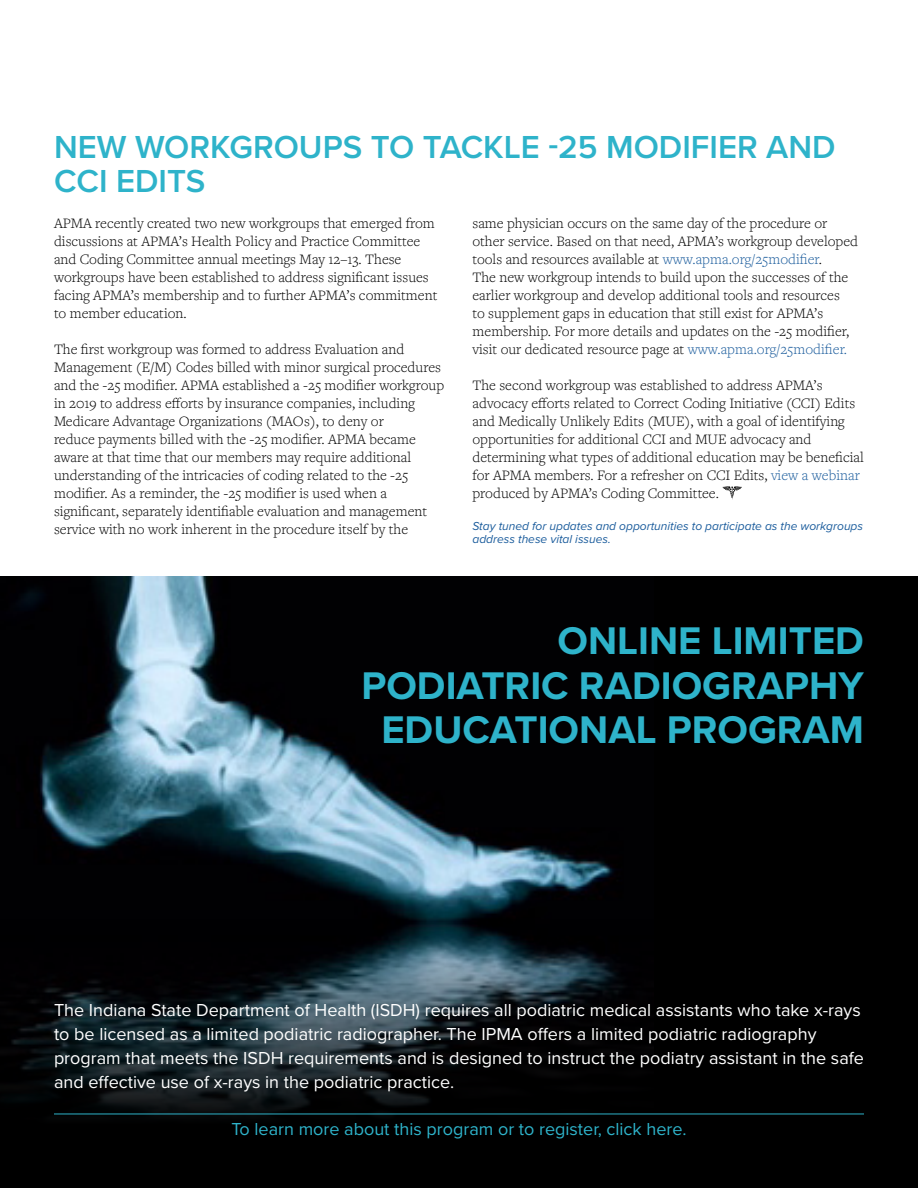
<style>
.page{position:relative;width:918px;height:1188px;background:#fff}
.page>*{position:absolute;margin:0;border:0;box-sizing:border-box;transform-origin:0 0}
.t1{font:700 39.9px/44.4px "Proxima Nova";color:#2eb3ca;text-align:right}
.t2{font:600 33px/34.5px "Proxima Nova";color:#2eb3ca}
.t3{font:18px/24px "Proxima Nova";color:#fff}
.t4{font:18px "Proxima Nova";color:#2eb3ca}
.t5{font:300 15px/18px "Freight Text Pro";color:#000}
.t6{font:italic 12px/13.5px "Proxima Nova";color:#1c5d9d}
.s1{color:#1c5d9d}
</style>
<div class="page">
<div style="left:0;top:576px;width:918px;height:612px;background:#000"></div>
<img style="left:11px;top:576px;width:643px;height:538px">
<hr style="left:54px;top:1114px;width:810px;height:1px;background:#2eb3ca">
<svg style="left:722px;top:486px;width:20px;height:14px"></svg>
<h2 class="t2" style="left:54px;top:129px;width:783px">NEW WORKGROUPS TO TACKLE -25 MODIFIER AND<br>CCI EDITS</h2>
<p class="t5" style="left:472px;top:214px;width:387px">same physician occurs on the same day of the procedure or other service. Based on that need, APMA’s workgroup developed tools and resources available at <span class="s1">www.apma.org/25modifier</span>.<br>The new workgroup intends to build upon the successes of the earlier workgroup and develop additional tools and resources<br>to supplement gaps in education that still exist for APMA’s membership. For more details and updates on the -25 modifier, visit our dedicated resource page at <span class="s1">www.apma.org/25modifier.</span></p>
<p class="t5" style="left:472px;top:376px;width:393px">The second workgroup was established to address APMA’s advocacy efforts related to Correct Coding Initiative (CCI) Edits and Medically Unlikely Edits (MUE), with a goal of identifying opportunities for additional CCI and MUE advocacy and determining what types of additional education may be beneficial for APMA members. For a refresher on CCI Edits, <span class="s1">view a webinar </span>produced by APMA’s Coding Committee.</p>
<p class="t6" style="left:473px;top:518px;width:392px">Stay tuned for updates and opportunities to participate as the workgroups address these vital issues.</p>
<p class="t5" style="left:54px;top:214px;width:385px">APMA recently created two new workgroups that emerged from discussions at APMA’s Health Policy and Practice Committee and Coding Committee annual meetings May 12–13. These workgroups have been established to address significant issues facing APMA’s membership and to further APMA’s commitment to member education.</p>
<p class="t5" style="left:54px;top:340px;width:392px">The first workgroup was formed to address Evaluation and Management (E/M) Codes billed with minor surgical procedures and the -25 modifier. APMA established a -25 modifier workgroup in 2019 to address efforts by insurance companies, including Medicare Advantage Organizations (MAOs), to deny or<br>reduce payments billed with the -25 modifier. APMA became aware at that time that our members may require additional understanding of the intricacies of coding related to the -25 modifier. As a reminder, the -25 modifier is used when a significant, separately identifiable evaluation and management service with no work inherent in the procedure itself by the</p>
<h1 class="t1" style="left:361px;top:618px;width:504px">ONLINE LIMITED<br>PODIATRIC RADIOGRAPHY<br>EDUCATIONAL PROGRAM</h1>
<p class="t3" style="left:54px;top:998px;width:812px">The Indiana State Department of Health (ISDH) requires all podiatric medical assistants who take x-rays to be licensed as a limited podiatric radiographer. The IPMA offers a limited podiatric radiography program that meets the ISDH requirements and is designed to instruct the podiatry assistant in the safe and effective use of x-rays in the podiatric practice.</p>
<p class="t4" style="left:231px;top:1115px;width:457px">To learn more about this program or to register, click here.</p>
</div>
